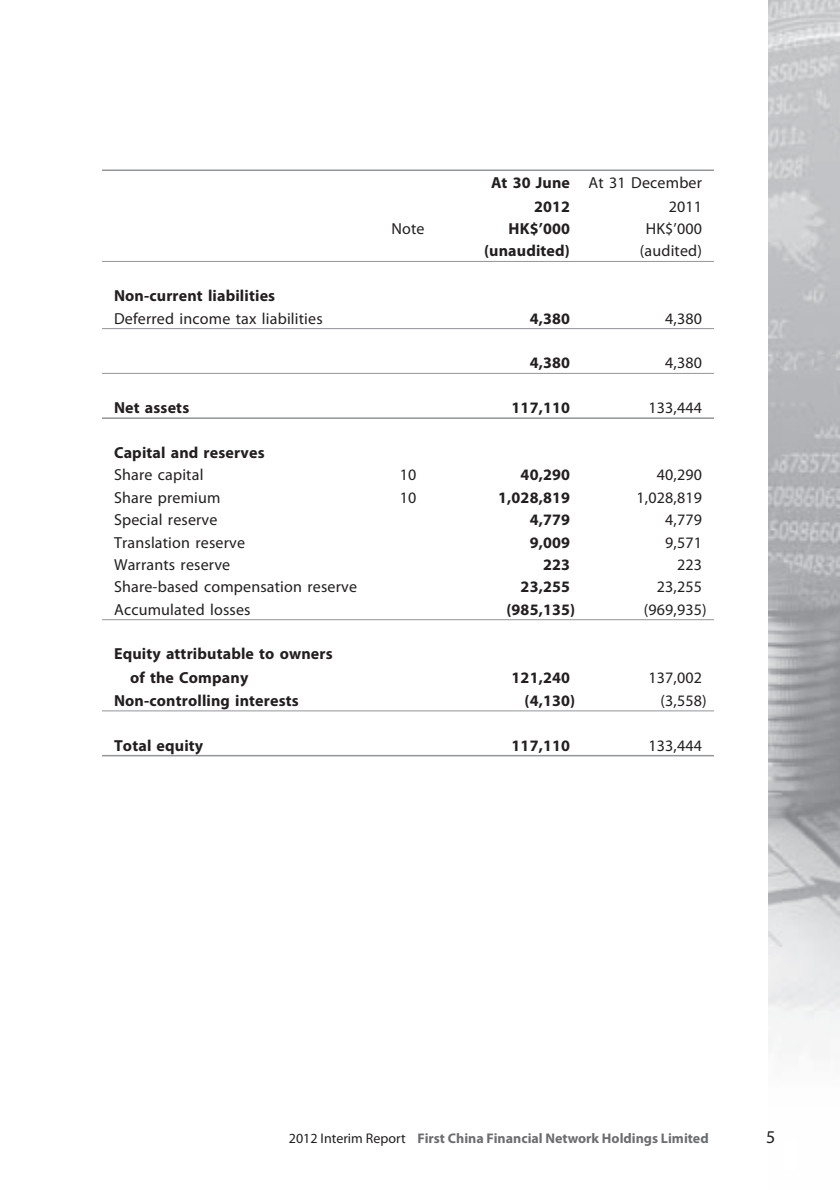
<style>
.page{position:relative;width:840px;height:1190px;background:#fff}
.page>*{position:absolute;margin:0;border:0;box-sizing:border-box;transform-origin:0 0}
.t1{font:18px "Myriad Pro";color:#231f20}
.t2{font:16px/24px "Myriad Pro";letter-spacing:.01em;color:#231f20;text-align:right}
.t3{font:700 16px/24px "Myriad Pro";letter-spacing:.01em;color:#231f20;text-align:right}
.t4{font:700 14px "Myriad Pro";color:#6c6d70}
.s1{font-weight:400;color:#231f20}
</style>
<div class="page">
<img style="left:768px;top:0;width:71px;height:1056px">
<hr style="left:102px;top:328px;width:612px;height:1px;background:#939598">
<hr style="left:102px;top:373px;width:612px;height:1px;background:#939598">
<hr style="left:102px;top:417px;width:612px;height:2px;background:#939598">
<hr style="left:102px;top:619px;width:612px;height:1px;background:#939598">
<hr style="left:102px;top:710px;width:612px;height:1px;background:#939598">
<hr style="left:102px;top:755px;width:612px;height:1px;background:#939598">
<hr style="left:102px;top:261px;width:612px;height:1px;background:#939598">
<hr style="left:102px;top:170px;width:612px;height:1px;background:#939598">
<p class="t3" style="left:491px;top:171px;width:80px">At 30 June<br>2012</p>
<p class="t2" style="left:589px;top:171px;width:115px">At 31 December<br>2011</p>
<p class="t2" style="left:391px;top:218px;width:35px">Note</p>
<p class="t3" style="left:509px;top:218px;width:63px">HK$’000</p>
<p class="t2" style="left:646px;top:218px;width:58px">HK$’000</p>
<p class="t3" style="left:484px;top:240px;width:87px">(unaudited)</p>
<p class="t2" style="left:640px;top:240px;width:64px">(audited)</p>
<p class="t3" style="left:114px;top:285px;width:163px">Non-current liabilities</p>
<p class="t2" style="left:114px;top:307px;width:210px">Deferred income tax liabilities</p>
<p class="t3" style="left:530px;top:307px;width:42px">4,380</p>
<p class="t2" style="left:665px;top:307px;width:38px">4,380</p>
<p class="t3" style="left:530px;top:352px;width:42px">4,380</p>
<p class="t2" style="left:665px;top:352px;width:38px">4,380</p>
<p class="t3" style="left:114px;top:397px;width:77px">Net assets</p>
<p class="t3" style="left:512px;top:397px;width:60px">117,110</p>
<p class="t2" style="left:648px;top:397px;width:55px">133,444</p>
<p class="t3" style="left:114px;top:442px;width:152px">Capital and reserves</p>
<p class="t2" style="left:114px;top:464px;width:91px">Share capital</p>
<p class="t2" style="left:400px;top:464px;width:18px">10</p>
<p class="t3" style="left:521px;top:464px;width:51px">40,290</p>
<p class="t2" style="left:657px;top:464px;width:47px">40,290</p>
<p class="t2" style="left:114px;top:486px;width:108px">Share premium</p>
<p class="t2" style="left:400px;top:486px;width:18px">10</p>
<p class="t3" style="left:498px;top:486px;width:73px">1,028,819</p>
<p class="t2" style="left:637px;top:486px;width:67px">1,028,819</p>
<p class="t2" style="left:114px;top:509px;width:105px">Special reserve</p>
<p class="t3" style="left:530px;top:509px;width:42px">4,779</p>
<p class="t2" style="left:665px;top:509px;width:38px">4,779</p>
<p class="t2" style="left:114px;top:531px;width:133px">Translation reserve</p>
<p class="t3" style="left:530px;top:531px;width:42px">9,009</p>
<p class="t2" style="left:665px;top:531px;width:38px">9,571</p>
<p class="t2" style="left:114px;top:554px;width:118px">Warrants reserve</p>
<p class="t3" style="left:543px;top:554px;width:28px">223</p>
<p class="t2" style="left:677px;top:554px;width:26px">223</p>
<p class="t2" style="left:114px;top:576px;width:245px">Share-based compensation reserve</p>
<p class="t3" style="left:521px;top:576px;width:51px">23,255</p>
<p class="t2" style="left:657px;top:576px;width:47px">23,255</p>
<p class="t2" style="left:114px;top:598px;width:138px">Accumulated losses</p>
<p class="t3" style="left:506px;top:598px;width:70px">(985,135)</p>
<p class="t2" style="left:644px;top:598px;width:64px">(969,935)</p>
<p class="t3" style="left:130px;top:643px;width:204px;text-align:left;text-indent:-16px">Equity attributable to owners of the Company</p>
<p class="t3" style="left:512px;top:667px;width:60px">121,240</p>
<p class="t2" style="left:648px;top:667px;width:55px">137,002</p>
<p class="t3" style="left:114px;top:690px;width:186px">Non-controlling interests</p>
<p class="t3" style="left:524px;top:690px;width:52px">(4,130)</p>
<p class="t2" style="left:660px;top:690px;width:48px">(3,558)</p>
<p class="t3" style="left:114px;top:734px;width:91px">Total equity</p>
<p class="t3" style="left:512px;top:734px;width:60px">117,110</p>
<p class="t2" style="left:648px;top:734px;width:55px">133,444</p>
<p class="t4" style="left:289px;top:1133px;width:421px"><span class="s1">2012 Interim Report</span> First China Financial Network Holdings Limited</p>
<p class="t1" style="left:766px;top:1130px;width:11px">5</p>
</div>
